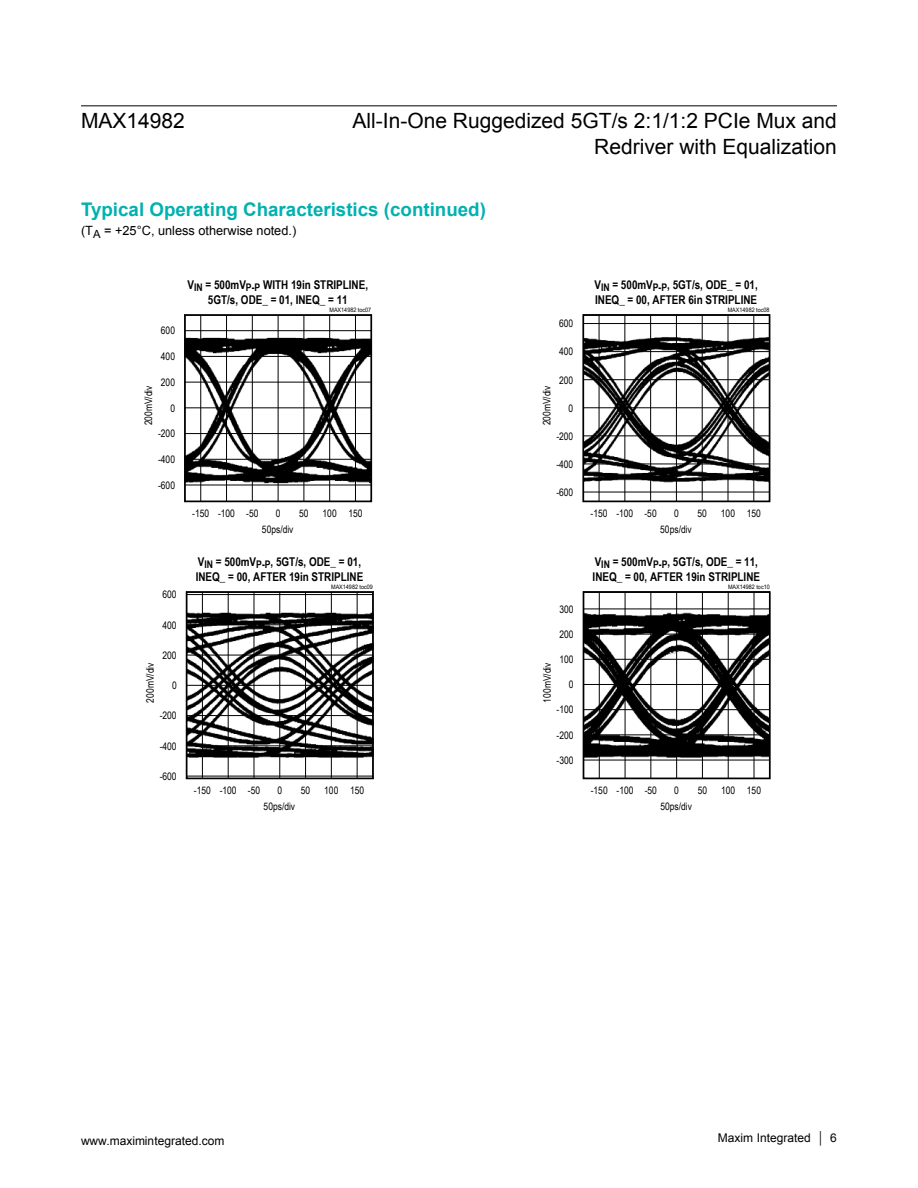
<style>
.page{position:relative;width:918px;height:1188px;background:#fff}
.page>*{position:absolute;margin:0;border:0;box-sizing:border-box;transform-origin:0 0}
.t1{font:21px/25.2px "Arial";color:#000;text-align:right}
.t2{font:700 18.75px "Arial";color:#00b1b0}
.t3{font:12.75px "Arial";color:#000}
.t4{font:700 12.15px/14.5px "Arial Narrow";color:#000}
.t5{font:12px "Arial";color:#000}
.t6{font:10.35px "Arial Narrow";color:#000}
.t7{font:6px "Arial Narrow";color:#000;scale:1.1 1}
</style>
<div class="page">
<img style="left:586px;top:594px;width:182px;height:182px">
<hr style="left:754px;top:592px;width:1px;height:186px;background:#000">
<hr style="left:728px;top:592px;width:1px;height:186px;background:#000">
<hr style="left:676px;top:592px;width:1px;height:186px;background:#000">
<hr style="left:702px;top:592px;width:1px;height:186px;background:#000">
<hr style="left:625px;top:592px;width:1px;height:186px;background:#000">
<hr style="left:651px;top:592px;width:1px;height:186px;background:#000">
<hr style="left:599px;top:592px;width:1px;height:186px;background:#000">
<hr style="left:583px;top:760px;width:187px;height:1px;background:#000">
<hr style="left:583px;top:735px;width:187px;height:1px;background:#000">
<hr style="left:583px;top:709px;width:187px;height:1px;background:#000">
<hr style="left:583px;top:684px;width:187px;height:1px;background:#000">
<hr style="left:583px;top:659px;width:187px;height:1px;background:#000">
<hr style="left:583px;top:634px;width:187px;height:1px;background:#000">
<hr style="left:583px;top:609px;width:187px;height:1px;background:#000">
<div style="left:583px;top:591px;width:188px;height:188px;border:2px solid #000"></div>
<img style="left:189px;top:595px;width:182px;height:181px">
<hr style="left:357px;top:592px;width:1px;height:186px;background:#000">
<hr style="left:331px;top:592px;width:1px;height:186px;background:#000">
<hr style="left:280px;top:592px;width:1px;height:186px;background:#000">
<hr style="left:305px;top:592px;width:1px;height:186px;background:#000">
<hr style="left:228px;top:592px;width:1px;height:186px;background:#000">
<hr style="left:254px;top:592px;width:1px;height:186px;background:#000">
<hr style="left:202px;top:592px;width:1px;height:186px;background:#000">
<hr style="left:187px;top:746px;width:186px;height:1px;background:#000">
<hr style="left:187px;top:715px;width:186px;height:1px;background:#000">
<hr style="left:187px;top:685px;width:186px;height:1px;background:#000">
<hr style="left:187px;top:655px;width:186px;height:1px;background:#000">
<hr style="left:187px;top:625px;width:186px;height:1px;background:#000">
<hr style="left:187px;top:594px;width:186px;height:1px;background:#000">
<div style="left:186px;top:591px;width:188px;height:188px;border:2px solid #000"></div>
<img style="left:585px;top:317px;width:182px;height:182px">
<hr style="left:754px;top:315px;width:1px;height:186px;background:#000">
<hr style="left:728px;top:315px;width:1px;height:186px;background:#000">
<hr style="left:676px;top:315px;width:1px;height:186px;background:#000">
<hr style="left:702px;top:315px;width:1px;height:186px;background:#000">
<hr style="left:625px;top:315px;width:1px;height:186px;background:#000">
<hr style="left:650px;top:315px;width:1px;height:186px;background:#000">
<hr style="left:599px;top:315px;width:1px;height:186px;background:#000">
<hr style="left:583px;top:492px;width:187px;height:1px;background:#000">
<hr style="left:583px;top:464px;width:187px;height:1px;background:#000">
<hr style="left:583px;top:436px;width:187px;height:1px;background:#000">
<hr style="left:583px;top:408px;width:187px;height:1px;background:#000">
<hr style="left:583px;top:379px;width:187px;height:1px;background:#000">
<hr style="left:583px;top:351px;width:187px;height:1px;background:#000">
<hr style="left:583px;top:323px;width:187px;height:1px;background:#000">
<div style="left:582px;top:314px;width:188px;height:188px;border:2px solid #000"></div>
<img style="left:187px;top:317px;width:182px;height:182px">
<hr style="left:355px;top:315px;width:1px;height:186px;background:#000">
<hr style="left:329px;top:315px;width:1px;height:186px;background:#000">
<hr style="left:278px;top:315px;width:1px;height:186px;background:#000">
<hr style="left:304px;top:315px;width:1px;height:186px;background:#000">
<hr style="left:226px;top:315px;width:1px;height:186px;background:#000">
<hr style="left:252px;top:315px;width:1px;height:186px;background:#000">
<hr style="left:200px;top:315px;width:1px;height:186px;background:#000">
<hr style="left:185px;top:485px;width:186px;height:1px;background:#000">
<hr style="left:185px;top:459px;width:186px;height:1px;background:#000">
<hr style="left:185px;top:433px;width:186px;height:1px;background:#000">
<hr style="left:185px;top:408px;width:186px;height:1px;background:#000">
<hr style="left:185px;top:382px;width:186px;height:1px;background:#000">
<hr style="left:185px;top:356px;width:186px;height:1px;background:#000">
<hr style="left:185px;top:330px;width:186px;height:1px;background:#000">
<div style="left:184px;top:314px;width:188px;height:188px;border:2px solid #000"></div>
<hr style="left:81px;top:105px;width:756px;height:1px;background:#000">
<h1 class="t1" style="left:81px;top:110px;width:105px">MAX14982</h1>
<h1 class="t1" style="left:353px;top:110px;width:486px">All-In-One Ruggedized 5GT/s 2:1/1:2 PCIe Mux and<br>Redriver with Equalization</h1>
<h2 class="t2" style="left:81px;top:197px;width:406px">Typical Operating Characteristics (continued)</h2>
<p class="t3" style="left:81px;top:226px;width:217px">(T<sub>A</sub> = +25°C, unless otherwise noted.)</p>
<p class="t4" style="left:188px;top:278px;width:182px;text-align:center">V<sub>IN</sub> = 500mV<sub>P-P</sub> WITH 19in STRIPLINE,<br>5GT/s, ODE_ = 01, INEQ_ = 11</p>
<p class="t4" style="left:594px;top:278px;width:165px">V<sub>IN</sub> = 500mV<sub>P-P</sub>, 5GT/s, ODE_ = 01,<br>INEQ_ = 00, AFTER 6in STRIPLINE</p>
<p class="t7" style="left:329px;top:308px;width:39px">MAX14982 toc07</p>
<p class="t7" style="left:728px;top:308px;width:39px">MAX14982 toc08</p>
<p class="t6" style="left:161px;top:327px;width:16px">600</p>
<p class="t6" style="left:559px;top:320px;width:16px">600</p>
<p class="t6" style="left:161px;top:353px;width:16px">400</p>
<p class="t6" style="left:559px;top:348px;width:16px">400</p>
<p class="t6" style="left:145px;top:425px;width:42px;rotate:-90deg">200mV/div</p>
<p class="t6" style="left:161px;top:378px;width:16px">200</p>
<p class="t6" style="left:170px;top:404px;width:6px">0</p>
<p class="t6" style="left:543px;top:425px;width:42px;rotate:-90deg">200mV/div</p>
<p class="t6" style="left:559px;top:376px;width:16px">200</p>
<p class="t6" style="left:569px;top:404px;width:6px">0</p>
<p class="t6" style="left:158px;top:430px;width:18px">-200</p>
<p class="t6" style="left:556px;top:432px;width:18px">-200</p>
<p class="t6" style="left:158px;top:456px;width:18px">-400</p>
<p class="t6" style="left:556px;top:460px;width:18px">-400</p>
<p class="t6" style="left:158px;top:481px;width:18px">-600</p>
<p class="t6" style="left:556px;top:488px;width:18px">-600</p>
<p class="t6" style="left:192px;top:510px;width:68px">-150 -100 -50</p>
<p class="t6" style="left:276px;top:510px;width:6px">0</p>
<p class="t6" style="left:299px;top:510px;width:11px">50</p>
<p class="t6" style="left:323px;top:510px;width:41px">100 150</p>
<p class="t6" style="left:591px;top:510px;width:68px">-150 -100 -50</p>
<p class="t6" style="left:674px;top:510px;width:6px">0</p>
<p class="t6" style="left:697px;top:510px;width:11px">50</p>
<p class="t6" style="left:721px;top:510px;width:41px">100 150</p>
<p class="t6" style="left:262px;top:525px;width:33px">50ps/div</p>
<p class="t6" style="left:660px;top:525px;width:33px">50ps/div</p>
<p class="t4" style="left:196px;top:555px;width:169px">V<sub>IN</sub> = 500mV<sub>P-P</sub>, 5GT/s, ODE_ = 01,<br>INEQ_ = 00, AFTER 19in STRIPLINE</p>
<p class="t4" style="left:593px;top:555px;width:169px">V<sub>IN</sub> = 500mV<sub>P-P</sub>, 5GT/s, ODE_ = 11,<br>INEQ_ = 00, AFTER 19in STRIPLINE</p>
<p class="t6" style="left:163px;top:591px;width:16px">600</p>
<p class="t7" style="left:331px;top:585px;width:39px">MAX14982 toc09</p>
<p class="t7" style="left:728px;top:585px;width:39px">MAX14982 toc10</p>
<p class="t6" style="left:559px;top:605px;width:16px">300</p>
<p class="t6" style="left:163px;top:621px;width:16px">400</p>
<p class="t6" style="left:559px;top:630px;width:16px">200</p>
<p class="t6" style="left:146px;top:703px;width:42px;rotate:-90deg">200mV/div</p>
<p class="t6" style="left:163px;top:651px;width:16px">200</p>
<p class="t6" style="left:172px;top:682px;width:6px">0</p>
<p class="t6" style="left:543px;top:703px;width:42px;rotate:-90deg">100mV/div</p>
<p class="t6" style="left:559px;top:656px;width:16px">100</p>
<p class="t6" style="left:569px;top:681px;width:6px">0</p>
<p class="t6" style="left:160px;top:712px;width:18px">-200</p>
<p class="t6" style="left:557px;top:706px;width:18px">-100</p>
<p class="t6" style="left:557px;top:731px;width:18px">-200</p>
<p class="t6" style="left:160px;top:742px;width:18px">-400</p>
<p class="t6" style="left:557px;top:756px;width:18px">-300</p>
<p class="t6" style="left:160px;top:772px;width:18px">-600</p>
<p class="t6" style="left:194px;top:787px;width:68px">-150 -100 -50</p>
<p class="t6" style="left:277px;top:787px;width:6px">0</p>
<p class="t6" style="left:301px;top:787px;width:11px">50</p>
<p class="t6" style="left:324px;top:787px;width:41px">100 150</p>
<p class="t6" style="left:591px;top:787px;width:68px">-150 -100 -50</p>
<p class="t6" style="left:674px;top:787px;width:6px">0</p>
<p class="t6" style="left:698px;top:787px;width:11px">50</p>
<p class="t6" style="left:721px;top:787px;width:41px">100 150</p>
<p class="t6" style="left:264px;top:802px;width:33px">50ps/div</p>
<p class="t6" style="left:660px;top:802px;width:33px">50ps/div</p>
<p class="t5" style="left:81px;top:1136px;width:145px">www.maximintegrated.com</p>
<p class="t5" style="left:718px;top:1133px;width:121px">Maxim Integrated │ 6</p>
</div>
